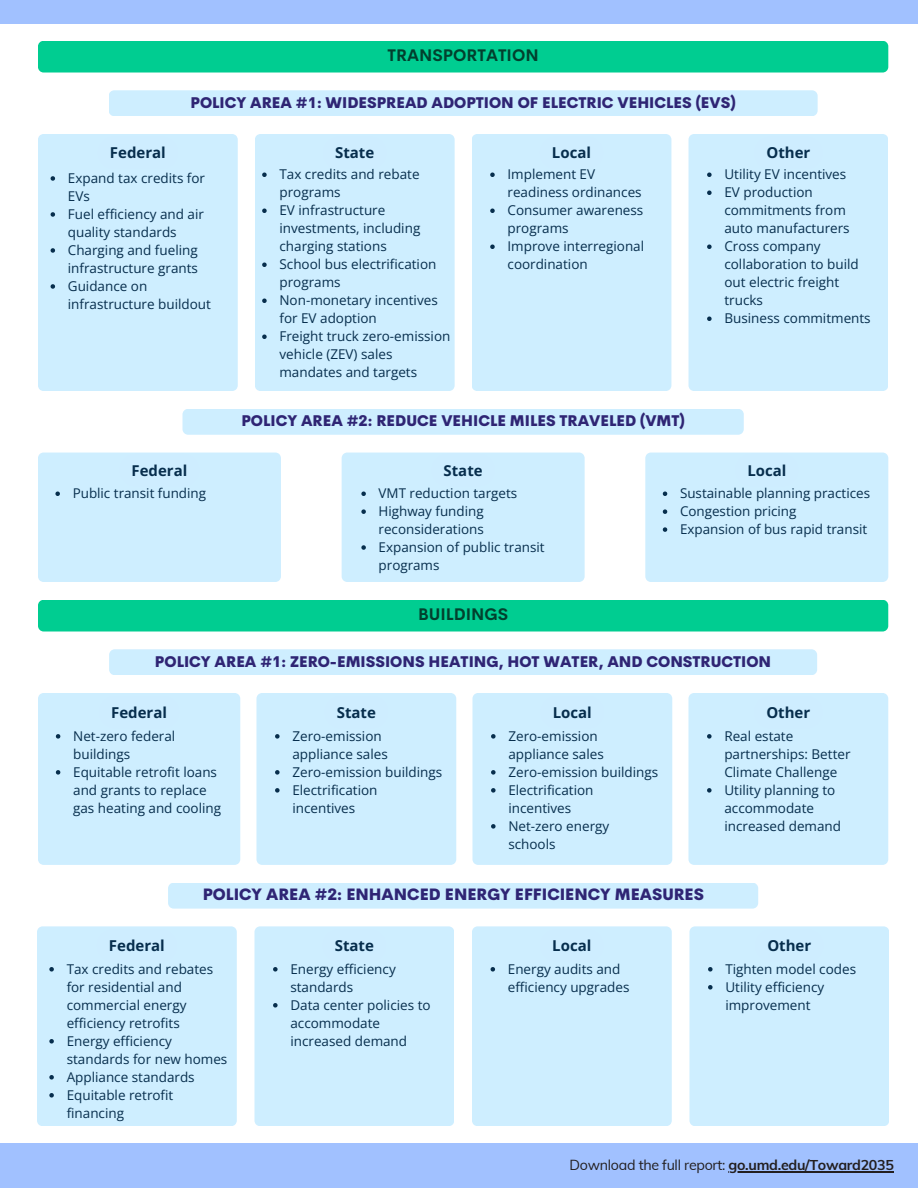
<style>
.page{position:relative;width:918px;height:1188px;background:#fff}
.page>*{position:absolute;margin:0;border:0;box-sizing:border-box;transform-origin:0 0}
.t1{font:700 16.5px "Cerebri Sans";color:#02402e}
.t2{font:800 15.9px "Cerebri Sans";color:#2f2574}
.t3{font:800 15px "Cerebri Sans";color:#2f2574}
.t4{font:700 15px "Open Sans";color:#072e4d}
.t5{font:14.25px "Muli";letter-spacing:-.02em;color:#231f20}
.t6{font:13.5px/18px "Open Sans";color:#072e4d}
.s1{font-weight:700}
</style>
<div class="page">
<div style="left:0;top:0;width:918px;height:23px;background:#a1c1ff"></div>
<div style="left:109px;top:90px;width:709px;height:26px;background:#ceeeff;border-radius:6px"></div>
<div style="left:38px;top:41px;width:850px;height:32px;background:#00cd91;border-radius:6px"></div>
<div style="left:183px;top:409px;width:561px;height:26px;background:#ceeeff;border-radius:6px"></div>
<div style="left:38px;top:600px;width:850px;height:32px;background:#00cd91;border-radius:6px"></div>
<div style="left:109px;top:649px;width:708px;height:26px;background:#ceeeff;border-radius:6px"></div>
<div style="left:168px;top:883px;width:590px;height:26px;background:#ceeeff;border-radius:6px"></div>
<div style="left:0;top:1144px;width:918px;height:44px;background:#a1c1ff"></div>
<div style="left:38px;top:453px;width:243px;height:129px;background:#ceeeff"></div>
<div style="left:342px;top:453px;width:243px;height:129px;background:#ceeeff"></div>
<div style="left:645px;top:453px;width:243px;height:129px;background:#ceeeff"></div>
<div style="left:38px;top:134px;width:200px;height:257px;background:#ceeeff"></div>
<div style="left:98px;top:137px;width:80px;height:32px;background:#ceedff;border-radius:16px"></div>
<svg style="left:51px;top:176px;width:4px;height:5px"></svg>
<svg style="left:51px;top:212px;width:4px;height:5px"></svg>
<svg style="left:51px;top:248px;width:4px;height:5px"></svg>
<svg style="left:51px;top:284px;width:4px;height:5px"></svg>
<div style="left:689px;top:134px;width:199px;height:257px;background:#ceeeff"></div>
<div style="left:754px;top:137px;width:68px;height:32px;background:#ceedff;border-radius:16px"></div>
<svg style="left:707px;top:173px;width:5px;height:4px"></svg>
<svg style="left:707px;top:191px;width:5px;height:4px"></svg>
<svg style="left:707px;top:245px;width:5px;height:4px"></svg>
<svg style="left:707px;top:317px;width:5px;height:4px"></svg>
<div style="left:472px;top:134px;width:199px;height:257px;background:#ceeeff"></div>
<svg style="left:490px;top:173px;width:5px;height:4px"></svg>
<svg style="left:490px;top:209px;width:5px;height:4px"></svg>
<svg style="left:490px;top:245px;width:5px;height:4px"></svg>
<div style="left:540px;top:137px;width:63px;height:32px;background:#ceedff;border-radius:16px"></div>
<div style="left:255px;top:134px;width:200px;height:257px;background:#ceeeff"></div>
<svg style="left:262px;top:173px;width:5px;height:4px"></svg>
<svg style="left:262px;top:209px;width:5px;height:4px"></svg>
<svg style="left:262px;top:263px;width:5px;height:4px"></svg>
<svg style="left:262px;top:299px;width:5px;height:4px"></svg>
<svg style="left:262px;top:335px;width:5px;height:4px"></svg>
<div style="left:323px;top:137px;width:63px;height:32px;background:#ceedff;border-radius:16px"></div>
<div style="left:38px;top:693px;width:202px;height:172px;background:#ceeeff"></div>
<div style="left:688px;top:693px;width:200px;height:172px;background:#ceeeff"></div>
<div style="left:472px;top:693px;width:200px;height:172px;background:#ceeeff"></div>
<div style="left:541px;top:696px;width:63px;height:32px;background:#ceedff;border-radius:16px"></div>
<div style="left:256px;top:693px;width:200px;height:172px;background:#ceeeff"></div>
<div style="left:325px;top:696px;width:63px;height:32px;background:#ceedff;border-radius:16px"></div>
<div style="left:37px;top:926px;width:200px;height:200px;background:#ceeeff"></div>
<div style="left:689px;top:926px;width:200px;height:200px;background:#ceeeff"></div>
<div style="left:472px;top:926px;width:200px;height:200px;background:#ceeeff"></div>
<div style="left:540px;top:929px;width:63px;height:33px;background:#ceedff;border-radius:16px"></div>
<div style="left:254px;top:926px;width:200px;height:200px;background:#ceeeff"></div>
<div style="left:323px;top:929px;width:63px;height:33px;background:#ceedff;border-radius:16px"></div>
<hr style="left:729px;top:1172px;width:165px;height:1px;background:#231f20">
<h1 class="t1" style="left:388px;top:45px;width:153px">TRANSPORTATION</h1>
<h1 class="t3" style="left:191px;top:93px;width:547px">POLICY AREA #1: WIDESPREAD ADOPTION OF ELECTRIC VEHICLES (EVS)</h1>
<p class="t4" style="left:110px;top:142px;width:57px">Federal</p>
<h2 class="t6" style="left:68px;top:169px;width:139px">Expand tax credits for<br>EVs</h2>
<p class="t6" style="left:68px;top:205px;width:138px">Fuel efficiency and air quality standards</p>
<p class="t6" style="left:68px;top:241px;width:132px">Charging and fueling infrastructure grants</p>
<p class="t6" style="left:68px;top:277px;width:145px">Guidance on infrastructure buildout</p>
<h2 class="t4" style="left:335px;top:142px;width:41px">State</h2>
<p class="t6" style="left:279px;top:165px;width:142px">Tax credits and rebate programs</p>
<p class="t6" style="left:279px;top:201px;width:142px">EV infrastructure investments, including charging stations</p>
<p class="t6" style="left:279px;top:255px;width:158px">School bus electrification programs</p>
<h1 class="t6" style="left:279px;top:291px;width:160px">Non-monetary incentives for EV adoption</h1>
<h1 class="t6" style="left:279px;top:327px;width:172px">Freight truck zero-emission vehicle (ZEV) sales mandates and targets</h1>
<h2 class="t4" style="left:552px;top:142px;width:41px">Local</h2>
<p class="t6" style="left:508px;top:165px;width:136px">Implement EV readiness ordinances</p>
<p class="t6" style="left:508px;top:201px;width:137px">Consumer awareness programs</p>
<p class="t6" style="left:508px;top:237px;width:138px">Improve interregional coordination</p>
<p class="t4" style="left:766px;top:142px;width:45px">Other</p>
<h1 class="t6" style="left:724px;top:165px;width:123px">Utility EV incentives</h1>
<h2 class="t6" style="left:724px;top:183px;width:127px">EV production commitments from auto manufacturers</h2>
<p class="t6" style="left:724px;top:237px;width:136px">Cross company collaboration to build out electric freight trucks</p>
<h2 class="t6" style="left:724px;top:309px;width:148px">Business commitments</h2>
<h2 class="t3" style="left:241px;top:411px;width:445px">POLICY AREA #2: REDUCE VEHICLE MILES TRAVELED (VMT)</h2>
<h2 class="t4" style="left:132px;top:460px;width:57px">Federal</h2>
<p class="t4" style="left:444px;top:460px;width:40px">State</p>
<p class="t4" style="left:747px;top:460px;width:40px">Local</p>
<p class="t6" style="left:73px;top:484px;width:135px">Public transit funding</p>
<p class="t6" style="left:379px;top:484px;width:140px">VMT reduction targets</p>
<p class="t6" style="left:379px;top:502px;width:107px">Highway funding reconsiderations</p>
<p class="t6" style="left:379px;top:538px;width:167px">Expansion of public transit programs</p>
<p class="t6" style="left:680px;top:484px;width:192px">Sustainable planning practices</p>
<h2 class="t6" style="left:680px;top:502px;width:118px">Congestion pricing</h2>
<p class="t6" style="left:680px;top:520px;width:189px">Expansion of bus rapid transit</p>
<p class="t1" style="left:418px;top:604px;width:92px">BUILDINGS</p>
<p class="t3" style="left:155px;top:652px;width:618px">POLICY AREA #1: ZERO-EMISSIONS HEATING, HOT WATER, AND CONSTRUCTION</p>
<p class="t4" style="left:111px;top:702px;width:57px">Federal</p>
<p class="t6" style="left:73px;top:727px;width:104px">Net-zero federal buildings</p>
<h2 class="t6" style="left:73px;top:763px;width:149px">Equitable retrofit loans and grants to replace gas heating and cooling</h2>
<h1 class="t4" style="left:337px;top:702px;width:41px">State</h1>
<h2 class="t6" style="left:292px;top:727px;width:97px">Zero-emission appliance sales</h2>
<p class="t6" style="left:292px;top:763px;width:151px">Zero-emission buildings</p>
<p class="t6" style="left:292px;top:781px;width:87px">Electrification incentives</p>
<p class="t4" style="left:553px;top:702px;width:41px">Local</p>
<h2 class="t6" style="left:508px;top:727px;width:97px">Zero-emission appliance sales</h2>
<p class="t6" style="left:508px;top:763px;width:151px">Zero-emission buildings</p>
<p class="t6" style="left:508px;top:781px;width:87px">Electrification incentives</p>
<p class="t6" style="left:508px;top:817px;width:102px">Net-zero energy schools</p>
<p class="t2" style="left:203px;top:884px;width:503px">POLICY AREA #2: ENHANCED ENERGY EFFICIENCY MEASURES</p>
<h2 class="t4" style="left:109px;top:935px;width:57px">Federal</h2>
<p class="t6" style="left:67px;top:960px;width:148px">Tax credits and rebates for residential and commercial energy efficiency retrofits</p>
<p class="t6" style="left:67px;top:1032px;width:162px">Energy efficiency standards for new homes</p>
<p class="t6" style="left:67px;top:1068px;width:130px">Appliance standards</p>
<p class="t6" style="left:67px;top:1086px;width:108px">Equitable retrofit financing</p>
<p class="t4" style="left:335px;top:935px;width:41px">State</p>
<h2 class="t6" style="left:290px;top:960px;width:107px">Energy efficiency standards</h2>
<p class="t6" style="left:290px;top:996px;width:142px">Data center policies to accommodate increased demand</p>
<p class="t4" style="left:552px;top:935px;width:41px">Local</p>
<h2 class="t6" style="left:508px;top:960px;width:123px">Energy audits and efficiency upgrades</h2>
<p class="t4" style="left:766px;top:702px;width:45px">Other</p>
<p class="t6" style="left:724px;top:727px;width:128px">Real estate partnerships: Better<br>Climate Challenge</p>
<p class="t6" style="left:724px;top:781px;width:118px">Utility planning to accommodate increased demand</p>
<h2 class="t4" style="left:767px;top:935px;width:45px">Other</h2>
<p class="t6" style="left:725px;top:960px;width:132px">Tighten model codes</p>
<p class="t6" style="left:725px;top:978px;width:100px">Utility efficiency improvement</p>
<p class="t5" style="left:570px;top:1156px;width:326px">Download the full report: <span class="s1">go.umd.edu/Toward2035</span></p>
</div>
